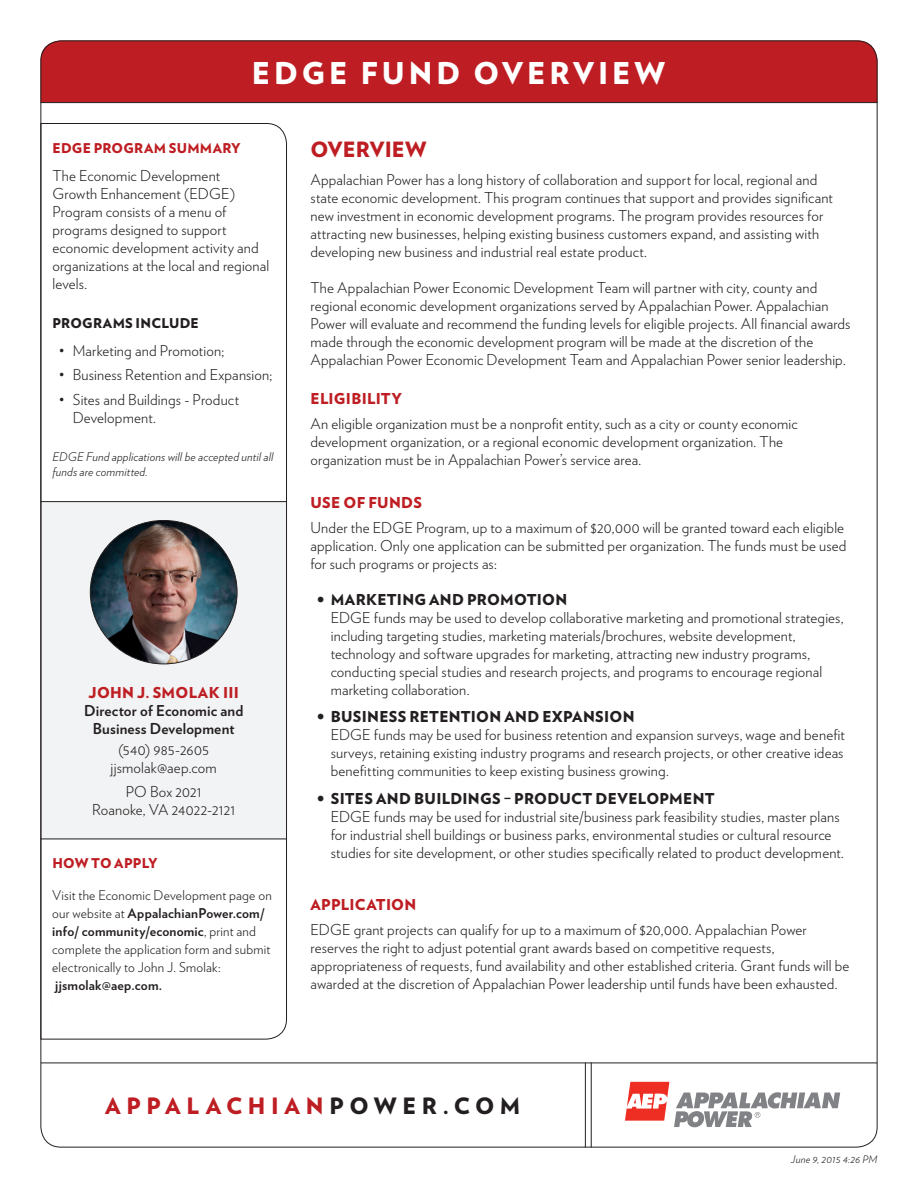
<style>
.page{position:relative;width:918px;height:1188px;background:#fff}
.page>*{position:absolute;margin:0;border:0;box-sizing:border-box;transform-origin:0 0}
.Major_Heads{font:900 30px "Verlag";letter-spacing:.13em;color:#fff}
.t1{font:900 22.5px "Verlag";letter-spacing:.25em;color:#be1e23}
.t2{font:900 21px "Verlag";letter-spacing:.005em;color:#be1e23}
.Body_Text_SMALL{font:300 15px/18px "Verlag";letter-spacing:.01em;color:#231f20}
.Body_Text_SMALL__w{font:300 15px/18px "Verlag";letter-spacing:.01em;color:#231f20}
.Body_Text_SMALL-2{font:700 15px/18px "Verlag";letter-spacing:.01em;color:#231f20;text-align:center}
.H3_-_Black_Space_Bef{font:900 15px "Verlag";letter-spacing:.02em;color:#be1e23}
.Body_Text_SMALL-3{font:900 15px "Verlag";letter-spacing:.02em;color:#be1e23}
.Body_Text_SMALL-4{font:300 13.5px/18px "Verlag";letter-spacing:.015em;color:#231f20}
.t3{font:900 13.5px "Verlag";letter-spacing:.015em;color:#be1e23}
.Body_Text_SMALL-5{font:700 13.5px "Verlag";letter-spacing:.015em;color:#231f20}
.H3_-_Black{font:900 13.5px "Verlag";letter-spacing:.015em;color:#231f20}
.Body_Text_SMALL__w-2{font:italic 300 12px/15px "Verlag";letter-spacing:.015em;color:#231f20}
.Body_Text{font:italic 300 10.5px "Verlag";letter-spacing:.02em;color:#231f20}
.s1{font-weight:700}
.s2{font-weight:900}
.s3{color:#231f20}
</style>
<div class="page">
<svg style="left:42px;top:123px;width:245px;height:917px"></svg>
<div style="left:40px;top:40px;width:836px;height:62px;background:#be1e23"></div>
<svg style="left:625px;top:1082px;width:215px;height:45px"></svg>
<hr style="left:41px;top:1063px;width:836px;height:1px;background:#231f20">
<hr style="left:591px;top:1063px;width:1px;height:85px;background:#231f20">
<hr style="left:585px;top:1063px;width:1px;height:85px;background:#231f20">
<hr style="left:40px;top:102px;width:838px;height:1px;background:#231f20">
<p class="Major_Heads" style="left:252px;top:48px;width:415px">EDGE FUND OVERVIEW</p>
<h3 class="t3" style="left:52px;top:137px;width:190px">EDGE PROGRAM SUMMARY</h3>
<p class="Body_Text_SMALL__w" style="left:52px;top:165px;width:218px">The Economic Development<br>Growth Enhancement (EDGE)<br>Program consists of a menu of programs designed to support economic development activity and organizations at the local and regional levels.</p>
<p class="H3_-_Black" style="left:52px;top:312px;width:148px">PROGRAMS INCLUDE</p>
<p class="Body_Text_SMALL" style="left:59px;top:340px;width:166px">• Marketing and Promotion;</p>
<p class="Body_Text_SMALL" style="left:59px;top:365px;width:214px">• Business Retention and Expansion;</p>
<p class="Body_Text_SMALL" style="left:73px;top:390px;width:168px;text-indent:-14px">• Sites and Buildings - Product<br>Development.</p>
<p class="Body_Text_SMALL__w-2" style="left:52px;top:449px;width:222px">EDGE Fund applications will be accepted until all funds are committed.</p>
<p class="Body_Text_SMALL-3" style="left:89px;top:680px;width:152px">JOHN J. SMOLAK III</p>
<p class="Body_Text_SMALL-2" style="left:84px;top:701px;width:161px">Director of Economic and<br>Business Development</p>
<p class="Body_Text_SMALL" style="left:118px;top:740px;width:92px">(540) 985-2605</p>
<p class="Body_Text_SMALL" style="left:111px;top:758px;width:108px">jjsmolak@aep.com</p>
<p class="Body_Text_SMALL" style="left:126px;top:782px;width:77px">PO Box 2021</p>
<p class="Body_Text_SMALL" style="left:92px;top:800px;width:145px">Roanoke, VA 24022-2121</p>
<h3 class="t3" style="left:52px;top:852px;width:107px">HOW TO APPLY</h3>
<p class="Body_Text_SMALL" style="left:52px;top:880px;width:198px">Visit the Economic Development page on our website at<br><span class="s1">AppalachianPower.com/info/ community/economic</span> and follow</p>
<p class="Body_Text_SMALL" style="left:52px;top:952px;width:93px">the instructions.</p>
<p class="Body_Text_SMALL-4" style="left:52px;top:886px;width:221px">Visit the Economic Development page on our website at <span class="s1">AppalachianPower.com/ info/ community/economic</span>, print and complete the application form and submit electronically to John J. Smolak:</p>
<p class="Body_Text_SMALL-5" style="left:55px;top:975px;width:109px">jjsmolak@aep.com.</p>
<h1 class="t2" style="left:310px;top:132px;width:118px">OVERVIEW</h1>
<p class="Body_Text_SMALL" style="left:310px;top:170px;width:524px">Appalachian Power has a long history of collaboration and support for local, regional and state economic development. This program continues that support and provides significant new investment in economic development programs. The program provides resources for attracting new businesses, helping existing business customers expand, and assisting with developing new business and industrial real estate product.</p>
<p class="Body_Text_SMALL" style="left:310px;top:278px;width:542px">The Appalachian Power Economic Development Team will partner with city, county and regional economic development organizations served by Appalachian Power. Appalachian Power will evaluate and recommend the funding levels for eligible projects. All financial awards made through the economic development program will be made at the discretion of the Appalachian Power Economic Development Team and Appalachian Power senior leadership.</p>
<p class="H3_-_Black_Space_Bef" style="left:310px;top:387px;width:93px">ELIGIBILITY</p>
<p class="Body_Text_SMALL" style="left:310px;top:414px;width:489px">An eligible organization must be a nonprofit entity, such as a city or county economic development organization, or a regional economic development organization. The organization must be in Appalachian Power’s service area.</p>
<p class="H3_-_Black_Space_Bef" style="left:310px;top:490px;width:113px">USE OF FUNDS</p>
<p class="Body_Text_SMALL" style="left:310px;top:518px;width:537px">Under the EDGE Program, up to a maximum of $20,000 will be granted toward each eligible application. Only one application can be submitted per organization. The funds must be used for such programs or projects as:</p>
<p class="Body_Text_SMALL" style="left:331px;top:590px;width:514px;text-indent:-14px"><span class="s2">• MARKETING AND PROMOTION<br></span>EDGE funds may be used to develop collaborative marketing and promotional strategies, including targeting studies, marketing materials/brochures, website development, technology and software upgrades for marketing, attracting new industry programs, conducting special studies and research projects, and programs to encourage regional marketing collaboration.</p>
<p class="Body_Text_SMALL" style="left:331px;top:707px;width:516px;text-indent:-14px"><span class="s2">• BUSINESS RETENTION AND EXPANSION<br></span>EDGE funds may be used for business retention and expansion surveys, wage and benefit surveys, retaining existing industry programs and research projects, or other creative ideas benefitting communities to keep existing business growing.</p>
<p class="Body_Text_SMALL" style="left:331px;top:788px;width:515px;text-indent:-14px"><span class="s2">• SITES AND BUILDINGS – PRODUCT DEVELOPMENT<br></span>EDGE funds may be used for industrial site/business park feasibility studies, master plans for industrial shell buildings or business parks, environmental studies or cultural resource studies for site development, or other studies specifically related to product development.</p>
<p class="H3_-_Black_Space_Bef" style="left:310px;top:892px;width:107px">APPLICATION</p>
<p class="Body_Text_SMALL" style="left:310px;top:919px;width:540px">EDGE grant projects can qualify for up to a maximum of $20,000. Appalachian Power reserves the right to adjust potential grant awards based on competitive requests, appropriateness of requests, fund availability and other established criteria. Grant funds will be awarded at the discretion of Appalachian Power leadership until funds have been exhausted.</p>
<h2 class="t1" style="left:105px;top:1088px;width:417px">APPALACHIAN<span class="s3">POWER.COM</span></h2>
<p class="Body_Text" style="left:791px;top:1152px;width:88px">June 9, 2015 4:26 PM</p>
</div>
